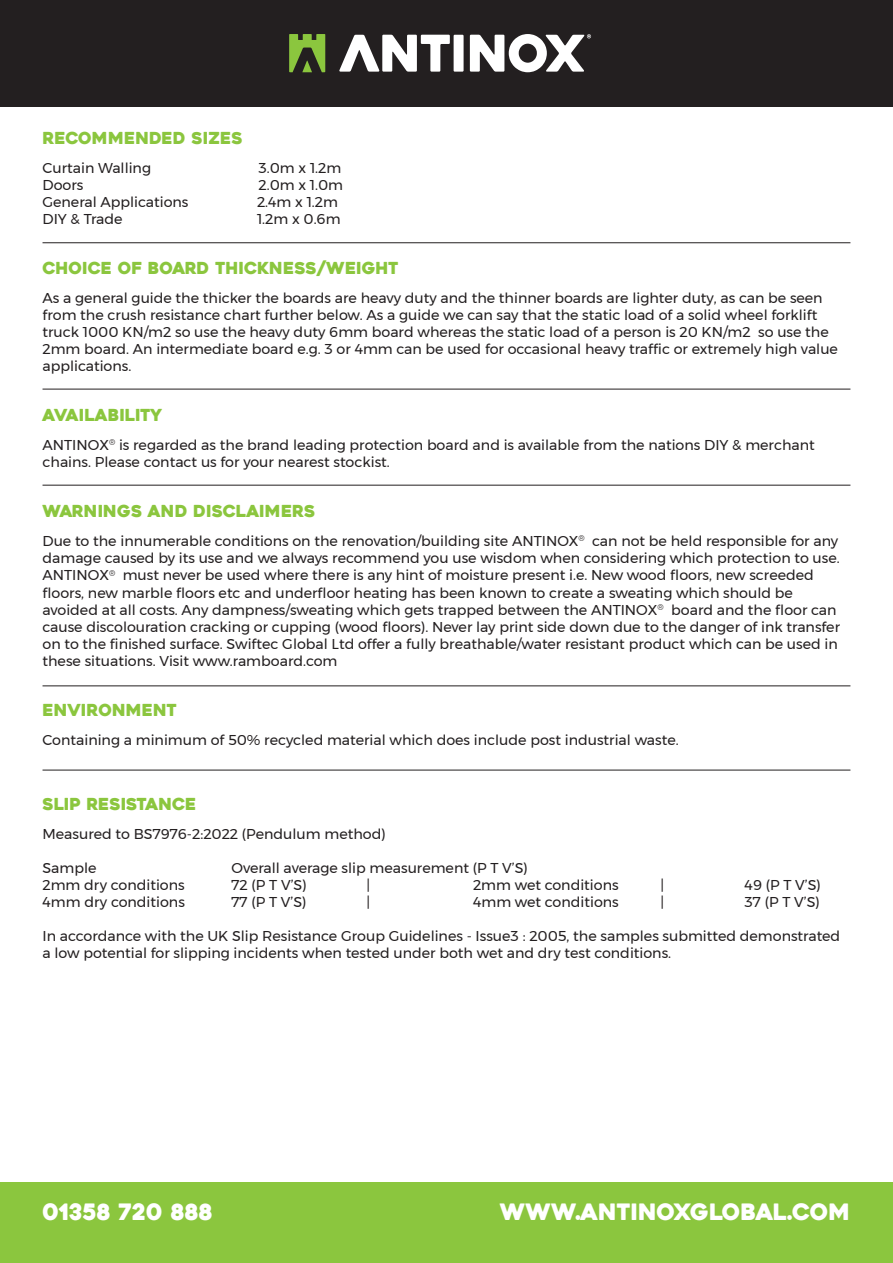
<style>
.page{position:relative;width:893px;height:1263px;background:#fff}
.page>*{position:absolute;margin:0;border:0;box-sizing:border-box;transform-origin:0 0}
.t1{font:22.5px "Heavitas";color:#fff}
.t2{font:16.5px "Heavitas";color:#8bc63e}
.t3{font:14.25px/17.1px "Montserrat";color:#231f20}
</style>
<div class="page">
<div style="left:0;top:0;width:893px;height:106px;background:#231f20"></div>
<svg style="left:289px;top:34px;width:36px;height:38px"></svg>
<svg style="left:339px;top:34px;width:252px;height:38px"></svg>
<div style="left:0;top:1182px;width:893px;height:81px;background:#8bc63e"></div>
<hr style="left:43px;top:485px;width:807px;height:1px;background:#231f20">
<hr style="left:43px;top:685px;width:807px;height:1px;background:#231f20">
<hr style="left:43px;top:770px;width:807px;height:1px;background:#231f20">
<hr style="left:43px;top:389px;width:807px;height:1px;background:#231f20">
<hr style="left:43px;top:242px;width:807px;height:1px;background:#231f20">
<p class="t2" style="left:43px;top:127px;width:202px">RECOMMENDED SIZES</p>
<p class="t3" style="left:43px;top:159px;width:110px">Curtain Walling</p>
<p class="t3" style="left:259px;top:159px;width:84px">3.0m x 1.2m</p>
<p class="t3" style="left:43px;top:176px;width:42px">Doors</p>
<p class="t3" style="left:259px;top:176px;width:86px">2.0m x 1.0m</p>
<p class="t3" style="left:43px;top:193px;width:147px">General Applications</p>
<p class="t3" style="left:257px;top:193px;width:82px">2.4m x 1.2m</p>
<p class="t3" style="left:43px;top:210px;width:82px">DIY &amp; Trade</p>
<p class="t3" style="left:257px;top:210px;width:85px">1.2m x 0.6m</p>
<p class="t2" style="left:43px;top:258px;width:357px">CHOICE OF BOARD THICKNESS/WEIGHT</p>
<p class="t3" style="left:43px;top:289px;width:797px">As a general guide the thicker the boards are heavy duty and the thinner boards are lighter duty, as can be seen from the crush resistance chart further below. As a guide we can say that the static load of a solid wheel forklift truck 1000 KN/m2 so use the heavy duty 6mm board whereas the static load of a person is 20 KN/m2 so use the 2mm board. An intermediate board e.g. 3 or 4mm can be used for occasional heavy traffic or extremely high value applications.</p>
<p class="t2" style="left:43px;top:405px;width:121px">AVAILABILITY</p>
<p class="t3" style="left:43px;top:436px;width:774px">ANTINOX<sup>®</sup> is regarded as the brand leading protection board and is available from the nations DIY &amp; merchant chains. Please contact us for your nearest stockist.</p>
<p class="t2" style="left:43px;top:501px;width:274px">WARNINGS AND DISCLAIMERS</p>
<p class="t3" style="left:43px;top:532px;width:799px">Due to the innumerable conditions on the renovation/building site ANTINOX<sup>®</sup> can not be held responsible for any damage caused by its use and we always recommend you use wisdom when considering which protection to use.<br>ANTINOX<sup>®</sup> must never be used where there is any hint of moisture present i.e. New wood floors, new screeded floors, new marble floors etc and underfloor heating has been known to create a sweating which should be avoided at all costs. Any dampness/sweating which gets trapped between the ANTINOX<sup>®</sup> board and the floor can cause discolouration cracking or cupping (wood floors). Never lay print side down due to the danger of ink transfer on to the finished surface. Swiftec Global Ltd offer a fully breathable/water resistant product which can be used in these situations. Visit www.ramboard.com</p>
<p class="t2" style="left:43px;top:700px;width:136px">ENVIRONMENT</p>
<p class="t3" style="left:43px;top:731px;width:638px">Containing a minimum of 50% recycled material which does include post industrial waste.</p>
<p class="t2" style="left:43px;top:793px;width:155px">SLIP RESISTANCE</p>
<p class="t3" style="left:43px;top:825px;width:345px">Measured to BS7976-2:2022 (Pendulum method)</p>
<p class="t3" style="left:43px;top:859px;width:56px">Sample</p>
<p class="t3" style="left:232px;top:859px;width:298px">Overall average slip measurement (P T V’S)</p>
<p class="t3" style="left:43px;top:876px;width:144px">2mm dry conditions</p>
<p class="t3" style="left:232px;top:876px;width:77px">72 (P T V’S)</p>
<p class="t3" style="left:367px;top:876px;width:5px">|</p>
<p class="t3" style="left:473px;top:876px;width:147px">2mm wet conditions</p>
<p class="t3" style="left:661px;top:876px;width:5px">|</p>
<p class="t3" style="left:745px;top:876px;width:78px">49 (P T V’S)</p>
<p class="t3" style="left:43px;top:893px;width:144px">4mm dry conditions</p>
<p class="t3" style="left:232px;top:893px;width:76px">77 (P T V’S)</p>
<p class="t3" style="left:367px;top:893px;width:5px">|</p>
<p class="t3" style="left:473px;top:893px;width:147px">4mm wet conditions</p>
<p class="t3" style="left:661px;top:893px;width:5px">|</p>
<p class="t3" style="left:745px;top:893px;width:77px">37 (P T V’S)</p>
<p class="t3" style="left:43px;top:927px;width:799px">In accordance with the UK Slip Resistance Group Guidelines - Issue3 : 2005, the samples submitted demonstrated a low potential for slipping incidents when tested under both wet and dry test conditions.</p>
<p class="t1" style="left:43px;top:1198px;width:172px">01358 720 888</p>
<p class="t1" style="left:500px;top:1198px;width:352px">WWW.ANTINOXGLOBAL.COM</p>
</div>
